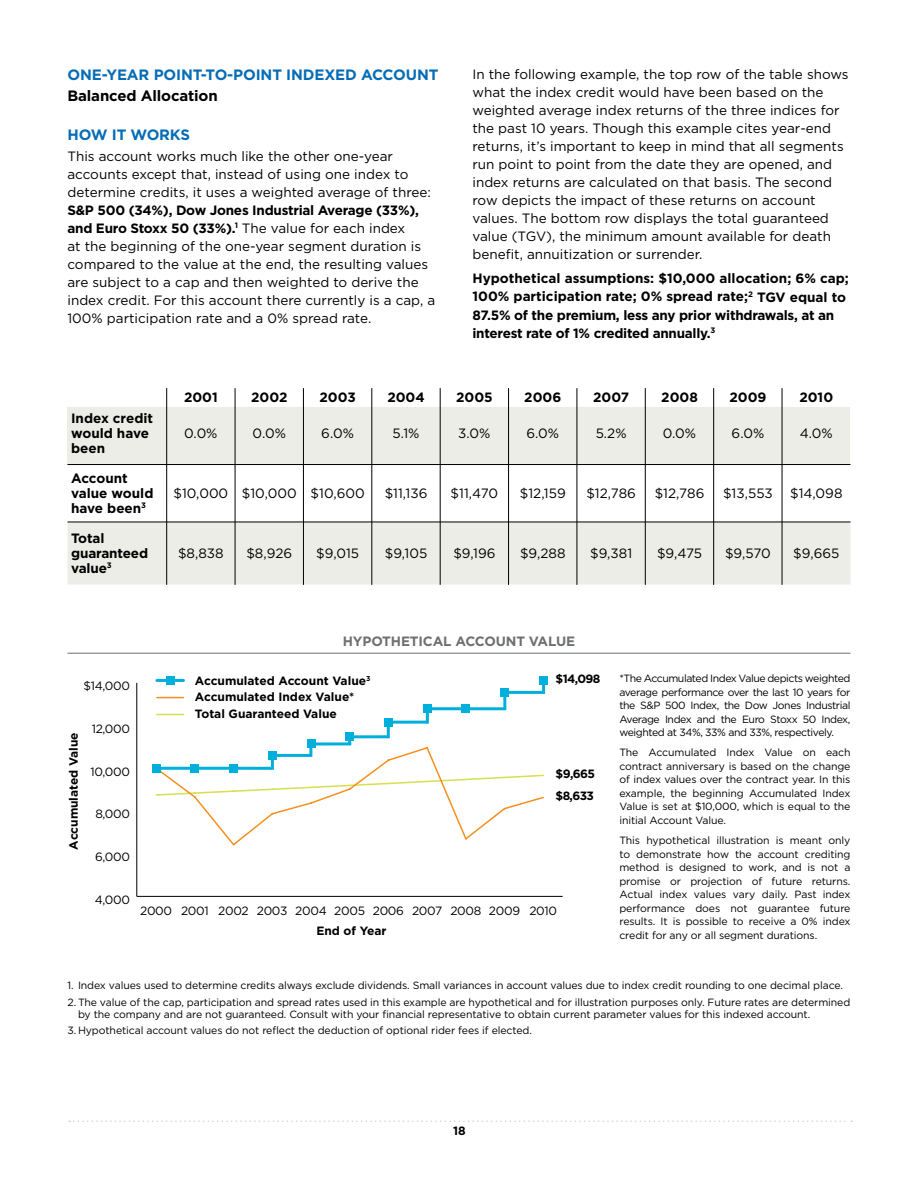
<style>
.page{position:relative;width:918px;height:1188px;background:#fff}
.page>*{position:absolute;margin:0;border:0;box-sizing:border-box;transform-origin:0 0}
.t1{font:700 15px "Gotham";letter-spacing:-.01em;color:#056cb6}
.t2{font:700 15px "Gotham";letter-spacing:-.01em;color:#000}
.t3{font:13.5px/18px "Gotham";color:#000}
.t4{font:700 13.5px/15px "Gotham";color:#000}
.t5{font:700 13.5px "Gotham";letter-spacing:-.02em;color:#6d6f71}
.t6{font:700 12px/16.5px "Gotham";color:#000}
.t7{font:12px "Gotham";letter-spacing:-.025em;color:#000}
.t8{font:10.5px/13.5px "Gotham";letter-spacing:-.01em;color:#000;text-align:justify}
.s1{font-weight:700}
</style>
<div class="page">
<svg style="left:69px;top:1120px;width:783px;height:2px"></svg>
<hr style="left:68px;top:653px;width:782px;height:1px;background:#6d6f71">
<div style="left:68px;top:522px;width:782px;height:63px;background:#edede7"></div>
<div style="left:68px;top:407px;width:782px;height:57px;background:#edede7"></div>
<hr style="left:166px;top:388px;width:1px;height:197px;background:#000">
<hr style="left:235px;top:388px;width:1px;height:197px;background:#000">
<hr style="left:303px;top:388px;width:1px;height:197px;background:#000">
<hr style="left:371px;top:388px;width:1px;height:197px;background:#000">
<hr style="left:440px;top:388px;width:1px;height:197px;background:#000">
<hr style="left:508px;top:388px;width:1px;height:197px;background:#000">
<hr style="left:577px;top:388px;width:1px;height:197px;background:#000">
<hr style="left:645px;top:388px;width:1px;height:197px;background:#000">
<hr style="left:713px;top:388px;width:1px;height:197px;background:#000">
<hr style="left:782px;top:388px;width:1px;height:197px;background:#000">
<hr style="left:68px;top:464px;width:782px;height:1px;background:#000">
<hr style="left:68px;top:522px;width:782px;height:1px;background:#000">
<hr style="left:157px;top:679px;width:26px;height:3px;background:#00afdb">
<svg style="left:157px;top:697px;width:26px;height:1px"></svg>
<svg style="left:157px;top:714px;width:26px;height:1px"></svg>
<svg style="left:542px;top:685px;width:3px;height:6px"></svg>
<hr style="left:503px;top:693px;width:3px;height:16px;background:#00afdb">
<svg style="left:426px;top:713px;width:3px;height:11px"></svg>
<hr style="left:387px;top:723px;width:3px;height:15px;background:#00afdb">
<div style="left:166px;top:676px;width:9px;height:9px;background:#00afdb"></div>
<hr style="left:137px;top:896px;width:426px;height:1px;background:#000">
<hr style="left:136px;top:683px;width:1px;height:213px;background:#000">
<svg style="left:155px;top:738px;width:389px;height:108px"></svg>
<hr style="left:156px;top:767px;width:39px;height:3px;background:#00afdb">
<hr style="left:195px;top:767px;width:39px;height:3px;background:#00afdb">
<hr style="left:232px;top:767px;width:40px;height:3px;background:#00afdb">
<hr style="left:271px;top:754px;width:40px;height:3px;background:#00afdb">
<svg style="left:316px;top:742px;width:35px;height:4px"></svg>
<hr style="left:348px;top:735px;width:40px;height:3px;background:#00afdb">
<hr style="left:387px;top:721px;width:40px;height:3px;background:#00afdb">
<hr style="left:427px;top:707px;width:39px;height:3px;background:#00afdb">
<hr style="left:465px;top:707px;width:41px;height:3px;background:#00afdb">
<hr style="left:504px;top:691px;width:41px;height:3px;background:#00afdb">
<div style="left:152px;top:764px;width:9px;height:9px;background:#00afdb"></div>
<div style="left:190px;top:764px;width:9px;height:9px;background:#00afdb"></div>
<div style="left:229px;top:764px;width:9px;height:9px;background:#00afdb"></div>
<div style="left:268px;top:751px;width:9px;height:9px;background:#00afdb"></div>
<div style="left:307px;top:740px;width:9px;height:8px;background:#00afdb"></div>
<div style="left:345px;top:732px;width:9px;height:9px;background:#00afdb"></div>
<div style="left:384px;top:718px;width:9px;height:9px;background:#00afdb"></div>
<div style="left:423px;top:704px;width:9px;height:9px;background:#00afdb"></div>
<div style="left:461px;top:704px;width:9px;height:9px;background:#00afdb"></div>
<div style="left:500px;top:688px;width:9px;height:9px;background:#00afdb"></div>
<div style="left:539px;top:676px;width:9px;height:9px;background:#00afdb"></div>
<h1 class="t1" style="left:68px;top:66px;width:306px">On e-Year Point-to-Point Indexed Acc</h1>
<h1 class="t1" style="left:393px;top:66px;width:47px">ount</h1>
<h1 class="t2" style="left:68px;top:87px;width:152px">Balanced Allocation</h1>
<h1 class="t1" style="left:68px;top:126px;width:124px">How it works</h1>
<p class="t3" style="left:68px;top:147px;width:365px">This account works much like the other one-year accounts except that, instead of using one index to determine credits, it uses a weighted average of three:</p>
<p class="t3" style="left:67px;top:201px;width:369px"><span class="s1">S&amp;P 500 (34%), Dow Jones Industrial Average (33%), and Euro Stoxx 50 (33%).</span><sup>1</sup> The value for each index<br>at the beginning of the one-year segment duration is compared to the value at the end, the resulting values are subject to a cap and then weighted to derive the index credit. For this account there currently is a cap, a 100% participation rate and a 0% spread rate.</p>
<p class="t3" style="left:472px;top:65px;width:378px">In the following example, the top row of the table shows what the index credit would have been based on the weighted average index returns of the three indices for the past 10 years. Though this example cites year-end returns, it’s important to keep in mind that all segments run point to point from the date they are opened, and index returns are calculated on that basis. The second row depicts the impact of these returns on account values. The bottom row displays the total guaranteed value (TGV), the minimum amount available for death benefit, annuitization or surrender.</p>
<p class="t4" style="left:472px;top:269px;width:378px;line-height:18px">Hypothetical assumptions: $10,000 allocation; 6% cap; 100% participation rate; 0% spread rate;<sup>2</sup> TGV equal to 87.5% of the premium, less any prior withdrawals, at an interest rate of 1% credited annually.<sup>3</sup></p>
<p class="t4" style="left:71px;top:410px;width:84px">Index credit would have been</p>
<p class="t4" style="left:71px;top:470px;width:84px">Account value would have been<sup>3</sup></p>
<p class="t4" style="left:71px;top:530px;width:79px">Total guaranteed value<sup>3</sup></p>
<p class="t4" style="left:184px;top:390px;width:35px">2001</p>
<p class="t3" style="left:184px;top:424px;width:35px">0.0%</p>
<p class="t4" style="left:251px;top:390px;width:38px">2002</p>
<p class="t3" style="left:253px;top:424px;width:35px">0.0%</p>
<p class="t4" style="left:319px;top:390px;width:38px">2003</p>
<p class="t3" style="left:321px;top:424px;width:34px">6.0%</p>
<p class="t4" style="left:387px;top:390px;width:39px">2004</p>
<p class="t3" style="left:393px;top:424px;width:28px">5.1%</p>
<p class="t3" style="left:174px;top:484px;width:56px">$10,000</p>
<p class="t3" style="left:242px;top:484px;width:56px">$10,000</p>
<p class="t3" style="left:311px;top:484px;width:56px">$10,600</p>
<p class="t3" style="left:385px;top:484px;width:44px">$11,136</p>
<p class="t3" style="left:178px;top:544px;width:47px">$8,838</p>
<p class="t3" style="left:246px;top:544px;width:47px">$8,926</p>
<p class="t3" style="left:316px;top:544px;width:44px">$9,015</p>
<p class="t3" style="left:385px;top:544px;width:44px">$9,105</p>
<p class="t4" style="left:456px;top:390px;width:38px">2005</p>
<p class="t3" style="left:458px;top:424px;width:34px">3.0%</p>
<p class="t4" style="left:524px;top:390px;width:39px">2006</p>
<p class="t3" style="left:526px;top:424px;width:34px">6.0%</p>
<p class="t4" style="left:593px;top:390px;width:38px">2007</p>
<p class="t3" style="left:596px;top:424px;width:32px">5.2%</p>
<p class="t4" style="left:661px;top:390px;width:38px">2008</p>
<p class="t3" style="left:663px;top:424px;width:35px">0.0%</p>
<p class="t4" style="left:729px;top:390px;width:39px">2009</p>
<p class="t3" style="left:732px;top:424px;width:34px">6.0%</p>
<p class="t4" style="left:799px;top:390px;width:35px">2010</p>
<p class="t3" style="left:800px;top:424px;width:35px">4.0%</p>
<p class="t3" style="left:451px;top:484px;width:49px">$11,470</p>
<p class="t3" style="left:520px;top:484px;width:47px">$12,159</p>
<p class="t3" style="left:586px;top:484px;width:51px">$12,786</p>
<p class="t3" style="left:655px;top:484px;width:51px">$12,786</p>
<p class="t3" style="left:723px;top:484px;width:51px">$13,553</p>
<p class="t3" style="left:790px;top:484px;width:54px">$14,098</p>
<p class="t3" style="left:453px;top:544px;width:44px">$9,196</p>
<p class="t3" style="left:520px;top:544px;width:47px">$9,288</p>
<p class="t3" style="left:590px;top:544px;width:44px">$9,381</p>
<p class="t3" style="left:657px;top:544px;width:47px">$9,475</p>
<p class="t3" style="left:725px;top:544px;width:47px">$9,570</p>
<p class="t3" style="left:793px;top:544px;width:48px">$9,665</p>
<p class="t7" style="left:84px;top:679px;width:48px">$14,000</p>
<p class="t6" style="left:65px;top:850px;width:119px;rotate:-90deg">Accumulated Value</p>
<p class="t7" style="left:92px;top:722px;width:40px">12,000</p>
<p class="t7" style="left:91px;top:765px;width:41px">10,000</p>
<p class="t7" style="left:95px;top:808px;width:36px">8,000</p>
<p class="t7" style="left:95px;top:850px;width:37px">6,000</p>
<p class="t5" style="left:343px;top:634px;width:39px">HYPOTHET</p>
<p class="t5" style="left:419px;top:634px;width:148px">ICAL ACCOU NT VALUE</p>
<p class="t6" style="left:195px;top:672px;width:177px">Accumulated Account Value<sup>3<br></sup>Accumulated Index Value*<br>Total Guaranteed Value</p>
<p class="t6" style="left:556px;top:670px;width:46px">$14,098</p>
<p class="t6" style="left:556px;top:762px;width:41px;line-height:22.5px">$9,665 $8,633</p>
<p class="t7" style="left:95px;top:893px;width:37px">4,000</p>
<p class="t7" style="left:140px;top:904px;width:419px">2000 2001 2002 2003 2004 2005 2006 2007 2008 2009 2010</p>
<p class="t6" style="left:316px;top:922px;width:72px">End of Year</p>
<p class="t8" style="left:619px;top:672px;width:233px">*The Accumulated Index Value depicts weighted average performance over the last 10 years for the S&amp;P 500 Index, the Dow Jones Industrial Average Index and the Euro Stoxx 50 Index, weighted at 34%, 33% and 33%, respectively.</p>
<p class="t8" style="left:619px;top:746px;width:233px">The Accumulated Index Value on each contract anniversary is based on the change of index values over the contract year. In this example, the beginning Accumulated Index Value is set at $10,000, which is equal to the initial Account Value.</p>
<p class="t8" style="left:619px;top:834px;width:233px">This hypothetical illustration is meant only to demonstrate how the account crediting method is designed to work, and is not a promise or projection of future returns.<br>Actual index values vary daily. Past index performance does not guarantee future results. It is possible to receive a 0% index credit for any or all segment durations.</p>
<p class="t8" style="left:68px;top:979px;width:777px">1. Index values used to determine credits always exclude dividends. Small variances in account values due to index credit rounding to one decimal place.</p>
<p class="t8" style="left:78px;top:996px;width:774px;line-height:12px;text-indent:-10px">2. The value of the cap, participation and spread rates used in this example are hypothetical and for illustration purposes only. Future rates are determined by the company and are not guaranteed. Consult with your financial representative to obtain current parameter values for this indexed account.</p>
<p class="t8" style="left:68px;top:1023px;width:466px">3. Hypothetical account values do not reflect the deduction of optional rider fees if elected.</p>
<p class="t6" style="left:453px;top:1123px;width:14px">18</p>
</div>
